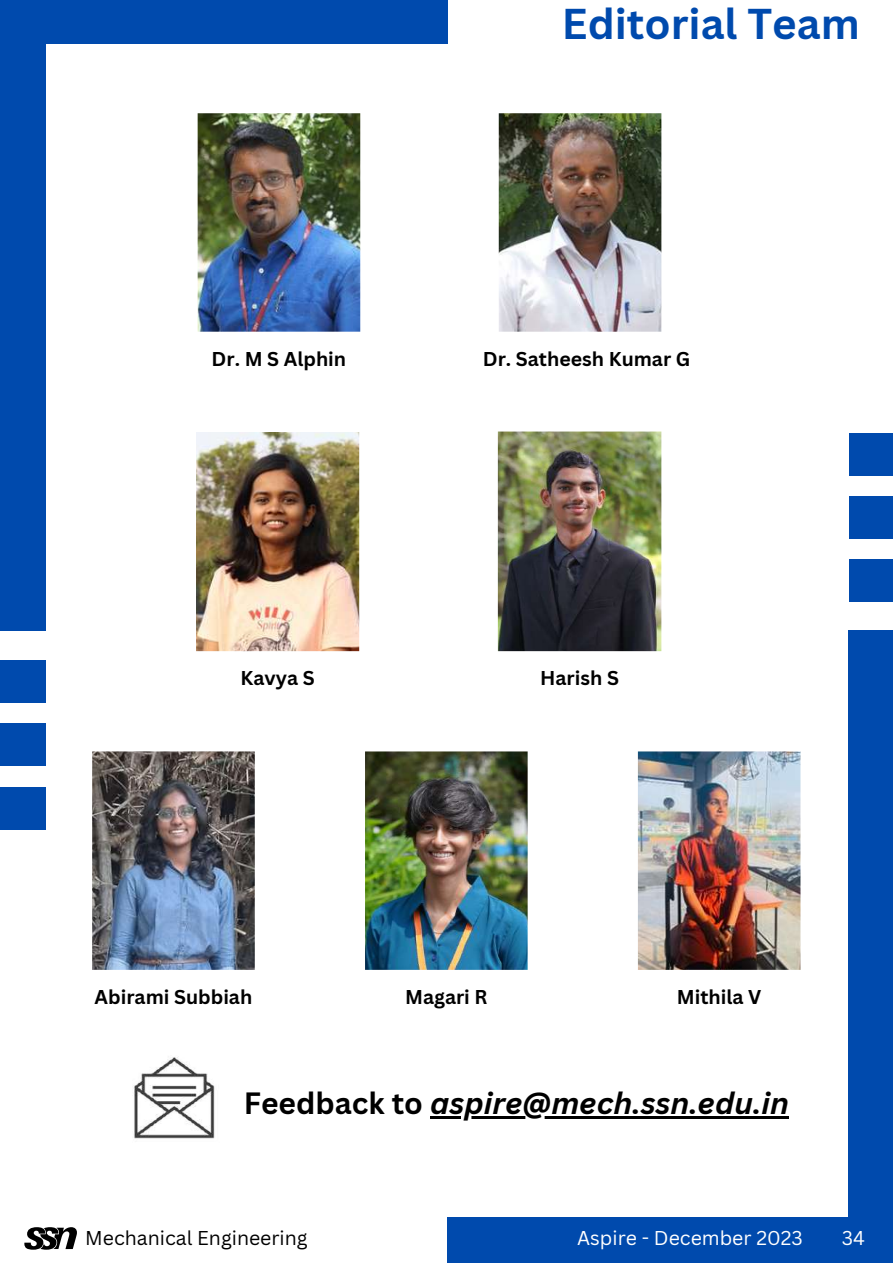
<style>
.page{position:relative;width:893px;height:1264px;background:#fff}
.page>*{position:absolute;margin:0;border:0;box-sizing:border-box;transform-origin:0 0}
.t1{font:700 42px "Canva Sans";color:#004aad}
.t2{font:italic 700 30px "Canva Sans";color:#000}
.t3{font:700 19.5px "Canva Sans";color:#000}
.t4{font:19.5px "Canva Sans";color:#000}
.t5{font:19.5px "Canva Sans";color:#fff}
.s1{font-style:normal}
</style>
<div class="page">
<div style="left:0;top:0;width:45px;height:630px;background:#004aad"></div>
<div style="left:0;top:0;width:447px;height:43px;background:#004aad"></div>
<div style="left:848px;top:630px;width:44px;height:632px;background:#004aad"></div>
<div style="left:447px;top:1216px;width:445px;height:46px;background:#004aad"></div>
<div style="left:0;top:660px;width:45px;height:43px;background:#004aad"></div>
<div style="left:0;top:723px;width:45px;height:43px;background:#004aad"></div>
<div style="left:0;top:786px;width:45px;height:43px;background:#004aad"></div>
<div style="left:849px;top:432px;width:43px;height:43px;background:#004aad"></div>
<div style="left:849px;top:496px;width:43px;height:43px;background:#004aad"></div>
<div style="left:849px;top:559px;width:43px;height:43px;background:#004aad"></div>
<img style="left:92px;top:751px;width:163px;height:219px">
<img style="left:196px;top:432px;width:164px;height:220px">
<img style="left:497px;top:431px;width:165px;height:221px">
<img style="left:197px;top:113px;width:164px;height:219px">
<img style="left:498px;top:113px;width:164px;height:219px">
<img style="left:365px;top:751px;width:163px;height:219px">
<img style="left:637px;top:751px;width:164px;height:219px">
<img style="left:134px;top:1057px;width:81px;height:82px">
<hr style="left:430px;top:1115px;width:359px;height:3px;background:#000">
<svg style="left:24px;top:1227px;width:53px;height:22px"></svg>
<h1 class="t1" style="left:562px;top:-6px;width:299px">Editorial Team</h1>
<p class="t3" style="left:212px;top:345px;width:136px">Dr. M S Alphin</p>
<p class="t3" style="left:483px;top:345px;width:209px">Dr. Satheesh Kumar G</p>
<p class="t3" style="left:240px;top:664px;width:76px">Kavya S</p>
<p class="t3" style="left:540px;top:664px;width:80px">Harish S</p>
<p class="t3" style="left:95px;top:983px;width:159px">Abirami Subbiah</p>
<p class="t3" style="left:405px;top:983px;width:84px">Magari R</p>
<p class="t3" style="left:676px;top:983px;width:86px">Mithila V</p>
<h2 class="t2" style="left:244px;top:1081px;width:547px"><span class="s1">Feedback to</span> aspire@mech.ssn.edu.in</h2>
<p class="t4" style="left:85px;top:1224px;width:224px">Mechanical Engineering</p>
<p class="t5" style="left:577px;top:1224px;width:227px">Aspire - December 2023</p>
<p class="t5" style="left:841px;top:1224px;width:25px">34</p>
</div>
